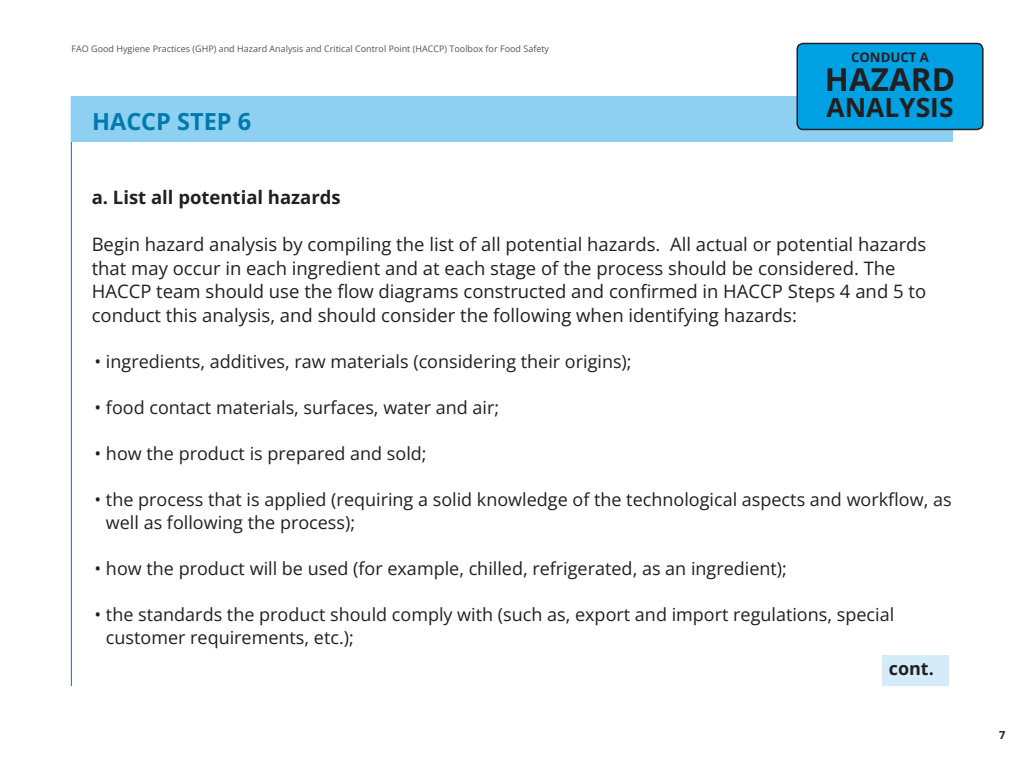
<style>
.page{position:relative;width:1024px;height:768px;background:#fff}
.page>*{position:absolute;margin:0;border:0;box-sizing:border-box;transform-origin:0 0}
.t1{font:700 31.6px "Open Sans";color:#231f20}
.t2{font:700 26.4px "Open Sans";color:#231f20}
.Main_Title{font:700 23.5px "Open Sans";color:#0079ad}
.Text{font:18.5px/23.5px "Open Sans";color:#231f20}
.Text-2{font:700 18.5px "Open Sans";color:#231f20}
.Simple_bullets{font:18px/23px "Open Sans";color:#231f20}
.Simple_bullets-2{font:700 18px "Open Sans";color:#231f20}
.t3{font:700 13.2px "Open Sans";color:#231f20}
.t4{font:700 11px "Open Sans";color:#231f20}
.t5{font:9px "Open Sans";color:#545454}
</style>
<div class="page">
<hr style="left:71px;top:96px;width:1px;height:590px;background:#0079ad">
<div style="left:71px;top:96px;width:882px;height:46px;background:#8ed0f2"></div>
<div style="left:797px;top:43px;width:186px;height:86px;background:#00a1e3;border-radius:6px"></div>
<div style="left:796px;top:43px;width:187px;height:87px;border:1px solid #231f20;border-radius:6px"></div>
<div style="left:882px;top:656px;width:66px;height:30px;background:#d4ecf9"></div>
<p class="t5" style="left:71px;top:43px;width:479px">FAO Good Hygiene Practices (GHP) and Hazard Analysis and Critical Control Point (HACCP) Toolbox for Food Safety</p>
<p class="Main_Title" style="left:92px;top:105px;width:161px">HACCP STEP 6</p>
<p class="t3" style="left:851px;top:48px;width:79px">CONDUCT A</p>
<h1 class="t1" style="left:825px;top:58px;width:132px">HAZARD</h1>
<h2 class="t2" style="left:826px;top:90px;width:129px">ANALYSIS</h2>
<p class="Text-2" style="left:92px;top:185px;width:251px">a. List all potential hazards</p>
<p class="Text" style="left:92px;top:232px;width:836px">Begin hazard analysis by compiling the list of all potential hazards. All actual or potential hazards that may occur in each ingredient and at each stage of the process should be considered. The HACCP team should use the flow diagrams constructed and confirmed in HACCP Steps 4 and 5 to conduct this analysis, and should consider the following when identifying hazards:</p>
<p class="Simple_bullets" style="left:95px;top:350px;width:539px">• ingredients, additives, raw materials (considering their origins);</p>
<p class="Simple_bullets" style="left:95px;top:396px;width:406px">• food contact materials, surfaces, water and air;</p>
<p class="Simple_bullets" style="left:95px;top:442px;width:334px">• how the product is prepared and sold;</p>
<p class="Simple_bullets" style="left:106px;top:488px;width:847px;text-indent:-11px">• the process that is applied (requiring a solid knowledge of the technological aspects and workflow, as well as following the process);</p>
<p class="Simple_bullets" style="left:95px;top:557px;width:694px">• how the product will be used (for example, chilled, refrigerated, as an ingredient);</p>
<p class="Simple_bullets" style="left:106px;top:603px;width:790px;text-indent:-11px">• the standards the product should comply with (such as, export and import regulations, special customer requirements, etc.);</p>
<p class="Simple_bullets-2" style="left:889px;top:656px;width:47px">cont.</p>
<p class="t4" style="left:999px;top:727px;width:8px">7</p>
</div>
